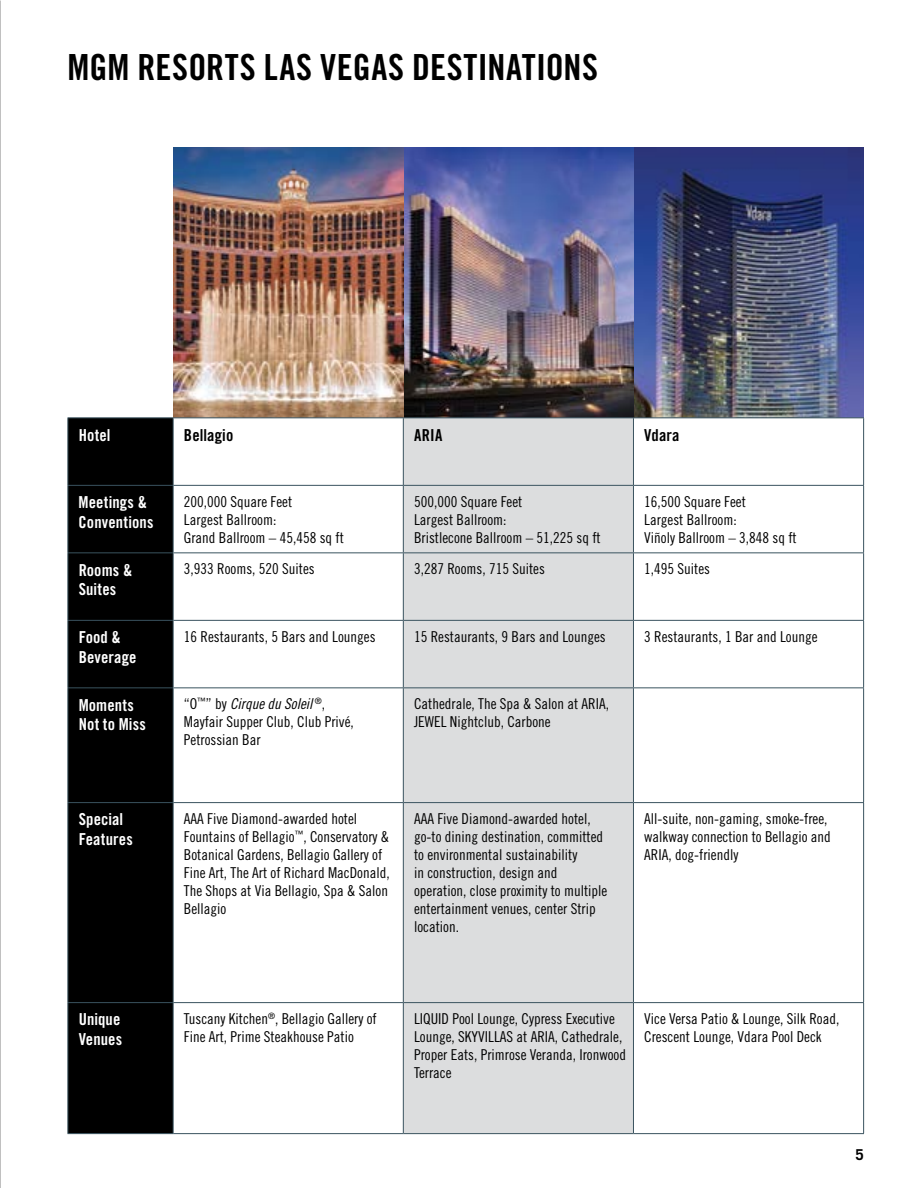
<style>
.page{position:relative;width:918px;height:1188px;background:#fff}
.page>*{position:absolute;margin:0;border:0;box-sizing:border-box;transform-origin:0 0}
.t1{font:36px "Trade Gothic LT Std Bd Cn 20";letter-spacing:.01em;color:#000}
.t2{font:16.5px/19.8px "Trade Gothic LT Std Bd Cn 20";letter-spacing:.005em;color:#fff}
.t3{font:16.5px "Trade Gothic LT Std Bd Cn 20";letter-spacing:.005em;color:#000}
.t4{font:15px/18px "Trade Gothic LT Std Cn 18";color:#000}
.t5{font:15px "Trade Gothic LT Std Cn 18 Obl";color:#000}
.t6{font:700 15px "Trade Gothic LT Std";color:#000}
.s1{font-family:"Trade Gothic LT Std Cn 18"}
</style>
<div class="page">
<img style="left:174px;top:147px;width:690px;height:270px">
<div style="left:69px;top:418px;width:104px;height:715px;background:#000"></div>
<svg style="left:174px;top:418px;width:689px;height:715px"></svg>
<div style="left:404px;top:418px;width:229px;height:715px;background:#dcddde"></div>
<hr style="left:68px;top:417px;width:105px;height:1px;background:#3a535f">
<hr style="left:68px;top:418px;width:1px;height:67px;background:#3a535f">
<hr style="left:173px;top:417px;width:230px;height:1px;background:#3a535f">
<hr style="left:173px;top:418px;width:1px;height:67px;background:#3a535f">
<hr style="left:403px;top:417px;width:230px;height:1px;background:#3a535f">
<hr style="left:403px;top:418px;width:1px;height:67px;background:#3a535f">
<hr style="left:633px;top:417px;width:231px;height:1px;background:#3a535f">
<hr style="left:633px;top:418px;width:1px;height:67px;background:#3a535f">
<hr style="left:863px;top:418px;width:1px;height:67px;background:#3a535f">
<hr style="left:68px;top:485px;width:105px;height:1px;background:#3a535f">
<hr style="left:68px;top:486px;width:1px;height:66px;background:#3a535f">
<hr style="left:173px;top:485px;width:230px;height:1px;background:#3a535f">
<hr style="left:173px;top:486px;width:1px;height:66px;background:#3a535f">
<hr style="left:403px;top:485px;width:230px;height:1px;background:#3a535f">
<hr style="left:403px;top:486px;width:1px;height:66px;background:#3a535f">
<hr style="left:633px;top:485px;width:231px;height:1px;background:#3a535f">
<hr style="left:633px;top:486px;width:1px;height:66px;background:#3a535f">
<hr style="left:863px;top:486px;width:1px;height:66px;background:#3a535f">
<hr style="left:68px;top:552px;width:105px;height:1px;background:#3a535f">
<hr style="left:68px;top:553px;width:1px;height:67px;background:#3a535f">
<hr style="left:173px;top:552px;width:230px;height:1px;background:#3a535f">
<hr style="left:173px;top:553px;width:1px;height:67px;background:#3a535f">
<hr style="left:403px;top:552px;width:230px;height:1px;background:#3a535f">
<hr style="left:403px;top:553px;width:1px;height:67px;background:#3a535f">
<hr style="left:633px;top:552px;width:231px;height:1px;background:#3a535f">
<hr style="left:633px;top:553px;width:1px;height:67px;background:#3a535f">
<hr style="left:863px;top:553px;width:1px;height:67px;background:#3a535f">
<hr style="left:68px;top:620px;width:105px;height:1px;background:#3a535f">
<hr style="left:68px;top:621px;width:1px;height:66px;background:#3a535f">
<hr style="left:173px;top:620px;width:230px;height:1px;background:#3a535f">
<hr style="left:173px;top:621px;width:1px;height:66px;background:#3a535f">
<hr style="left:403px;top:620px;width:230px;height:1px;background:#3a535f">
<hr style="left:403px;top:621px;width:1px;height:66px;background:#3a535f">
<hr style="left:633px;top:620px;width:231px;height:1px;background:#3a535f">
<hr style="left:633px;top:621px;width:1px;height:66px;background:#3a535f">
<hr style="left:863px;top:621px;width:1px;height:66px;background:#3a535f">
<hr style="left:68px;top:687px;width:105px;height:1px;background:#3a535f">
<hr style="left:68px;top:688px;width:1px;height:114px;background:#3a535f">
<hr style="left:173px;top:687px;width:230px;height:1px;background:#3a535f">
<hr style="left:173px;top:688px;width:1px;height:114px;background:#3a535f">
<hr style="left:403px;top:687px;width:230px;height:1px;background:#3a535f">
<hr style="left:403px;top:688px;width:1px;height:114px;background:#3a535f">
<hr style="left:633px;top:687px;width:231px;height:1px;background:#3a535f">
<hr style="left:633px;top:688px;width:1px;height:114px;background:#3a535f">
<hr style="left:863px;top:688px;width:1px;height:114px;background:#3a535f">
<hr style="left:68px;top:802px;width:105px;height:1px;background:#3a535f">
<hr style="left:68px;top:803px;width:1px;height:199px;background:#3a535f">
<hr style="left:173px;top:802px;width:230px;height:1px;background:#3a535f">
<hr style="left:173px;top:803px;width:1px;height:199px;background:#3a535f">
<hr style="left:403px;top:802px;width:230px;height:1px;background:#3a535f">
<hr style="left:403px;top:803px;width:1px;height:199px;background:#3a535f">
<hr style="left:633px;top:802px;width:231px;height:1px;background:#3a535f">
<hr style="left:633px;top:803px;width:1px;height:199px;background:#3a535f">
<hr style="left:863px;top:803px;width:1px;height:199px;background:#3a535f">
<hr style="left:68px;top:1002px;width:105px;height:1px;background:#3a535f">
<hr style="left:68px;top:1003px;width:1px;height:130px;background:#3a535f">
<hr style="left:173px;top:1002px;width:230px;height:1px;background:#3a535f">
<hr style="left:173px;top:1003px;width:1px;height:130px;background:#3a535f">
<hr style="left:403px;top:1002px;width:230px;height:1px;background:#3a535f">
<hr style="left:403px;top:1003px;width:1px;height:130px;background:#3a535f">
<hr style="left:633px;top:1002px;width:231px;height:1px;background:#3a535f">
<hr style="left:633px;top:1003px;width:1px;height:130px;background:#3a535f">
<hr style="left:863px;top:1003px;width:1px;height:130px;background:#3a535f">
<hr style="left:68px;top:1133px;width:105px;height:1px;background:#3a535f">
<hr style="left:173px;top:1133px;width:230px;height:1px;background:#3a535f">
<hr style="left:403px;top:1133px;width:230px;height:1px;background:#3a535f">
<hr style="left:633px;top:1133px;width:231px;height:1px;background:#3a535f">
<h1 class="t1" style="left:68px;top:45px;width:532px">MGM RESORTS LAS VEGAS DESTINATIONS</h1>
<p class="t2" style="left:79px;top:425px;width:33px">Hotel</p>
<p class="t3" style="left:184px;top:425px;width:51px">Bellagio</p>
<p class="t3" style="left:414px;top:425px;width:30px">ARIA</p>
<p class="t3" style="left:644px;top:425px;width:37px">Vdara</p>
<p class="t2" style="left:79px;top:492px;width:76px">Meetings &amp;<br>Conventions</p>
<p class="t4" style="left:184px;top:492px;width:161px">200,000 Square Feet<br>Largest Ballroom:<br>Grand Ballroom – 45,458 sq ft</p>
<p class="t4" style="left:414px;top:492px;width:188px">500,000 Square Feet<br>Largest Ballroom:<br>Bristlecone Ballroom – 51,225 sq ft</p>
<p class="t4" style="left:644px;top:492px;width:154px">16,500 Square Feet<br>Largest Ballroom:<br>Viñoly Ballroom – 3,848 sq ft</p>
<p class="t2" style="left:79px;top:560px;width:55px">Rooms &amp;<br>Suites</p>
<p class="t4" style="left:184px;top:560px;width:132px">3,933 Rooms, 520 Suites</p>
<p class="t4" style="left:414px;top:560px;width:132px">3,287 Rooms, 715 Suites</p>
<p class="t4" style="left:644px;top:560px;width:67px">1,495 Suites</p>
<p class="t2" style="left:79px;top:627px;width:59px">Food &amp;<br>Beverage</p>
<p class="t4" style="left:184px;top:627px;width:193px">16 Restaurants, 5 Bars and Lounges</p>
<p class="t4" style="left:414px;top:627px;width:193px">15 Restaurants, 9 Bars and Lounges</p>
<p class="t4" style="left:644px;top:627px;width:175px">3 Restaurants, 1 Bar and Lounge</p>
<p class="t2" style="left:79px;top:695px;width:69px">Moments<br>Not to Miss</p>
<p class="t5" style="left:184px;top:695px;width:143px"><span class="s1">“O</span><sup>™</sup><span class="s1">” by</span> Cirque du Soleil <sup>®</sup><span class="s1">,</span></p>
<p class="t4" style="left:414px;top:695px;width:196px">Cathedrale, The Spa &amp; Salon at ARIA,<br>JEWEL Nightclub, Carbone</p>
<p class="t4" style="left:184px;top:713px;width:171px">Mayfair Supper Club, Club Privé,<br>Petrossian Bar</p>
<p class="t2" style="left:79px;top:809px;width:56px">Special<br>Features</p>
<p class="t4" style="left:184px;top:810px;width:207px">AAA Five Diamond-awarded hotel<br>Fountains of Bellagio<sup>™</sup>, Conservatory &amp;<br>Botanical Gardens, Bellagio Gallery of<br>Fine Art, The Art of Richard MacDonald,<br>The Shops at Via Bellagio, Spa &amp; Salon<br>Bellagio</p>
<p class="t4" style="left:414px;top:810px;width:195px">AAA Five Diamond-awarded hotel, go-to dining destination, committed to environmental sustainability<br>in construction, design and operation, close proximity to multiple entertainment venues, center Strip location.</p>
<p class="t4" style="left:644px;top:810px;width:188px">All-suite, non-gaming, smoke-free, walkway connection to Bellagio and<br>ARIA, dog-friendly</p>
<p class="t2" style="left:79px;top:1009px;width:45px">Unique<br>Venues</p>
<p class="t4" style="left:184px;top:1010px;width:194px">Tuscany Kitchen<sup>®</sup>, Bellagio Gallery of<br>Fine Art, Prime Steakhouse Patio</p>
<p class="t4" style="left:414px;top:1010px;width:213px">LIQUID Pool Lounge, Cypress Executive<br>Lounge, SKYVILLAS at ARIA, Cathedrale,<br>Proper Eats, Primrose Veranda, Ironwood<br>Terrace</p>
<p class="t4" style="left:644px;top:1010px;width:197px">Vice Versa Patio &amp; Lounge, Silk Road,<br>Crescent Lounge, Vdara Pool Deck</p>
<p class="t6" style="left:856px;top:1145px;width:10px">5</p>
</div>
